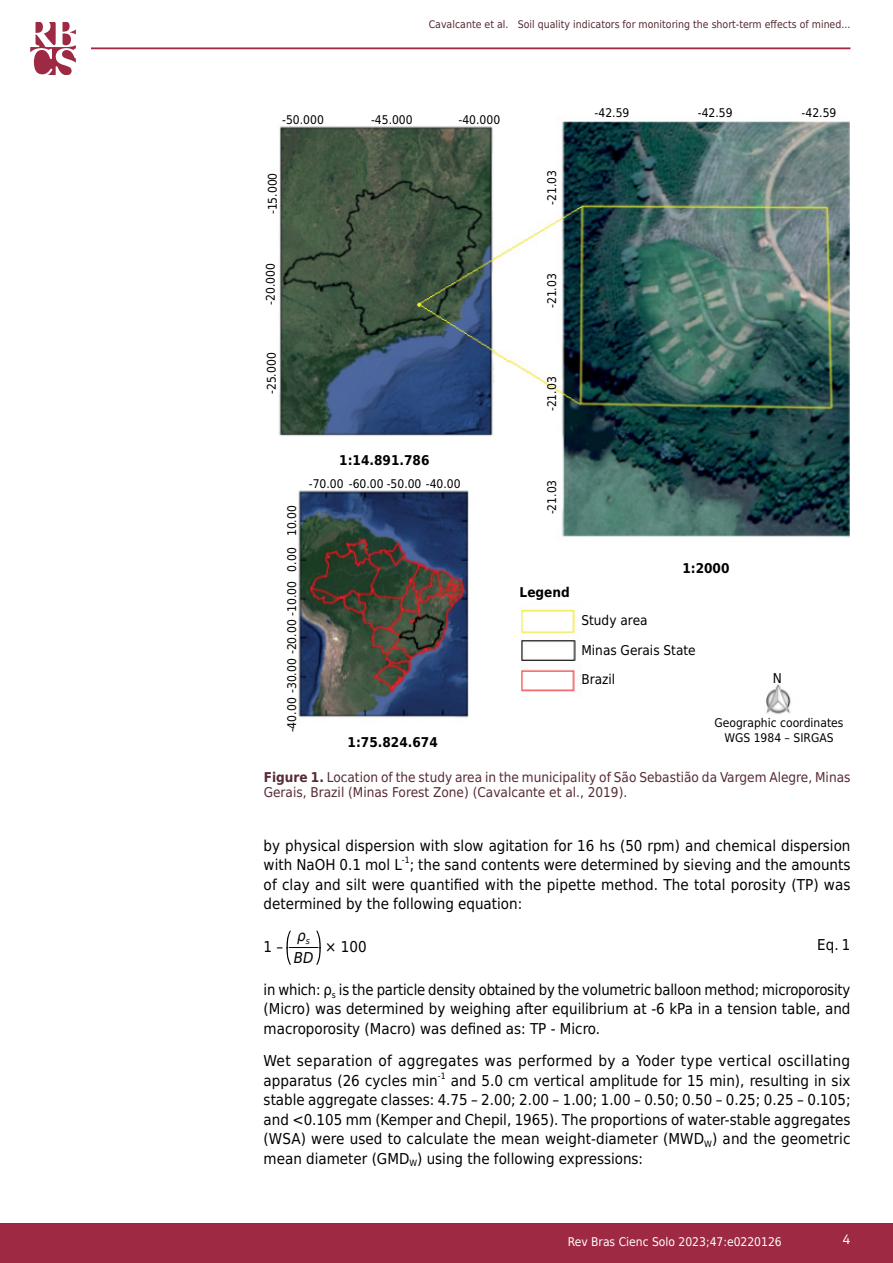
<style>
.page{position:relative;width:893px;height:1263px;background:#fff}
.page>*{position:absolute;margin:0;border:0;box-sizing:border-box;transform-origin:0 0}
.t1{font:15px/19.5px "DejaVu Sans Condensed";color:#000;text-align:justify}
.t2{font:15px/19.5px "DejaVu Sans Condensed";letter-spacing:.02em;color:#000}
.t3{font:italic 15px/21.5px "DejaVu Sans Condensed";color:#000}
.t4{font:13.5px/14.2px "DejaVu Sans Condensed";color:#562a32}
.t5{font:700 13.5px "DejaVu Sans Condensed";color:#000}
.t6{font:13.5px/29.7px "DejaVu Sans Condensed";color:#000}
.t7{font:13.5px "Akkurat Pro";color:#fff}
.t8{font:12px/14.4px "DejaVu Sans Condensed";color:#000;text-align:center}
.t9{font:12px "DejaVu Sans Condensed";color:#fff}
.t10{font:10.5px "DejaVu Sans Condensed";color:#562a32}
.t11{font:8.7px "DejaVu Sans Condensed";color:#000}
.s1{font-weight:700}
</style>
<div class="page">
<div style="left:0;top:1223px;width:893px;height:40px;background:#9e2943"></div>
<hr style="left:91px;top:47px;width:759px;height:2px;background:#9e2943">
<svg style="left:30px;top:22px;width:46px;height:52px"></svg>
<svg style="left:286px;top:931px;width:35px;height:34px"></svg>
<img style="left:279px;top:121px;width:571px;height:597px">
<p class="t10" style="left:429px;top:16px;width:423px">Cavalcante et al. Soil quality indicators for monitoring the short-term effects of mined...</p>
<p class="t8" style="left:282px;top:113px;width:43px">-50.000</p>
<p class="t8" style="left:265px;top:214px;width:43px;rotate:-90deg">-15.000</p>
<p class="t8" style="left:263px;top:305px;width:43px;rotate:-90deg">-20.000</p>
<p class="t8" style="left:264px;top:394px;width:43px;rotate:-90deg">-25.000</p>
<p class="t8" style="left:371px;top:113px;width:43px">-45.000</p>
<p class="t8" style="left:458px;top:113px;width:43px">-40.000</p>
<p class="t5" style="left:339px;top:449px;width:92px">1:14.891.786</p>
<p class="t8" style="left:545px;top:205px;width:36px;rotate:-90deg">-21.03</p>
<p class="t8" style="left:545px;top:308px;width:36px;rotate:-90deg">-21.03</p>
<p class="t8" style="left:545px;top:411px;width:36px;rotate:-90deg">-21.03</p>
<p class="t8" style="left:595px;top:105px;width:36px">-42.59</p>
<p class="t8" style="left:698px;top:105px;width:36px">-42.59</p>
<p class="t8" style="left:802px;top:105px;width:36px">-42.59</p>
<p class="t8" style="left:284px;top:732px;width:228px;rotate:-90deg">-40.00 -30.00 -20.00 -10.00 0.00 10.00</p>
<p class="t8" style="left:309px;top:476px;width:153px">-70.00 -60.00 -50.00 -40.00</p>
<p class="t5" style="left:348px;top:731px;width:92px">1:75.824.674</p>
<p class="t8" style="left:545px;top:514px;width:36px;rotate:-90deg">-21.03</p>
<p class="t5" style="left:520px;top:581px;width:52px">Legend</p>
<p class="t5" style="left:682px;top:557px;width:49px">1:2000</p>
<p class="t6" style="left:581px;top:605px;width:68px">Study area</p>
<p class="t6" style="left:581px;top:635px;width:116px">Minas Gerais State<br>Brazil</p>
<p class="t6" style="left:773px;top:663px;width:11px">N</p>
<p class="t8" style="left:714px;top:715px;width:131px">Geographic coordinates<br>WGS 1984 – SIRGAS</p>
<p class="t4" style="left:264px;top:770px;width:588px"><span class="s1">Figure 1.</span> Location of the study area in the municipality of São Sebastião da Vargem Alegre, Minas<br>Gerais, Brazil (Minas Forest Zone) (Cavalcante et al., 2019).</p>
<p class="t1" style="left:264px;top:835px;width:588px">by physical dispersion with slow agitation for 16 hs (50 rpm) and chemical dispersion with NaOH 0.1 mol L</p>
<p class="t11" style="left:402px;top:853px;width:9px">-1</p>
<p class="t1" style="left:264px;top:855px;width:588px;text-indent:146px">; the sand contents were determined by sieving and the amounts of clay and silt were quantified with the pipette method. The total porosity (TP) was determined by the following equation:</p>
<p class="t1" style="left:264px;top:936px;width:21px">1 –</p>
<p class="t1" style="left:325px;top:936px;width:43px">× 100</p>
<p class="t3" style="left:294px;top:925px;width:21px">ρ<sub>s<br></sub>BD</p>
<p class="t1" style="left:817px;top:934px;width:35px">Eq. 1</p>
<p class="t1" style="left:264px;top:979px;width:588px">in which: ρ<sub>s</sub> is the particle density obtained by the volumetric balloon method; microporosity (Micro) was determined by weighing after equilibrium at -6 kPa in a tension table, and macroporosity (Macro) was defined as: TP - Micro.</p>
<p class="t2" style="left:264px;top:1051px;width:588px">Wet separation of aggregates was performed by a Yoder type vertical oscillating apparatus (26 cycles min</p>
<p class="t11" style="left:438px;top:1068px;width:9px">-1</p>
<p class="t1" style="left:264px;top:1070px;width:588px;text-indent:187px">and 5.0 cm vertical amplitude for 15 min), resulting in six stable aggregate classes: 4.75 – 2.00; 2.00 – 1.00; 1.00 – 0.50; 0.50 – 0.25; 0.25 – 0.105; and &lt;0.105 mm (Kemper and Chepil, 1965). The proportions of water-stable aggregates (WSA) were used to calculate the mean weight-diameter (MWD<sub>W</sub>) and the geometric mean diameter (GMD<sub>W</sub>) using the following expressions:</p>
<p class="t9" style="left:568px;top:1231px;width:215px">Rev Bras Cienc Solo 2023;47:e0220126</p>
<p class="t7" style="left:843px;top:1231px;width:9px">4</p>
</div>
